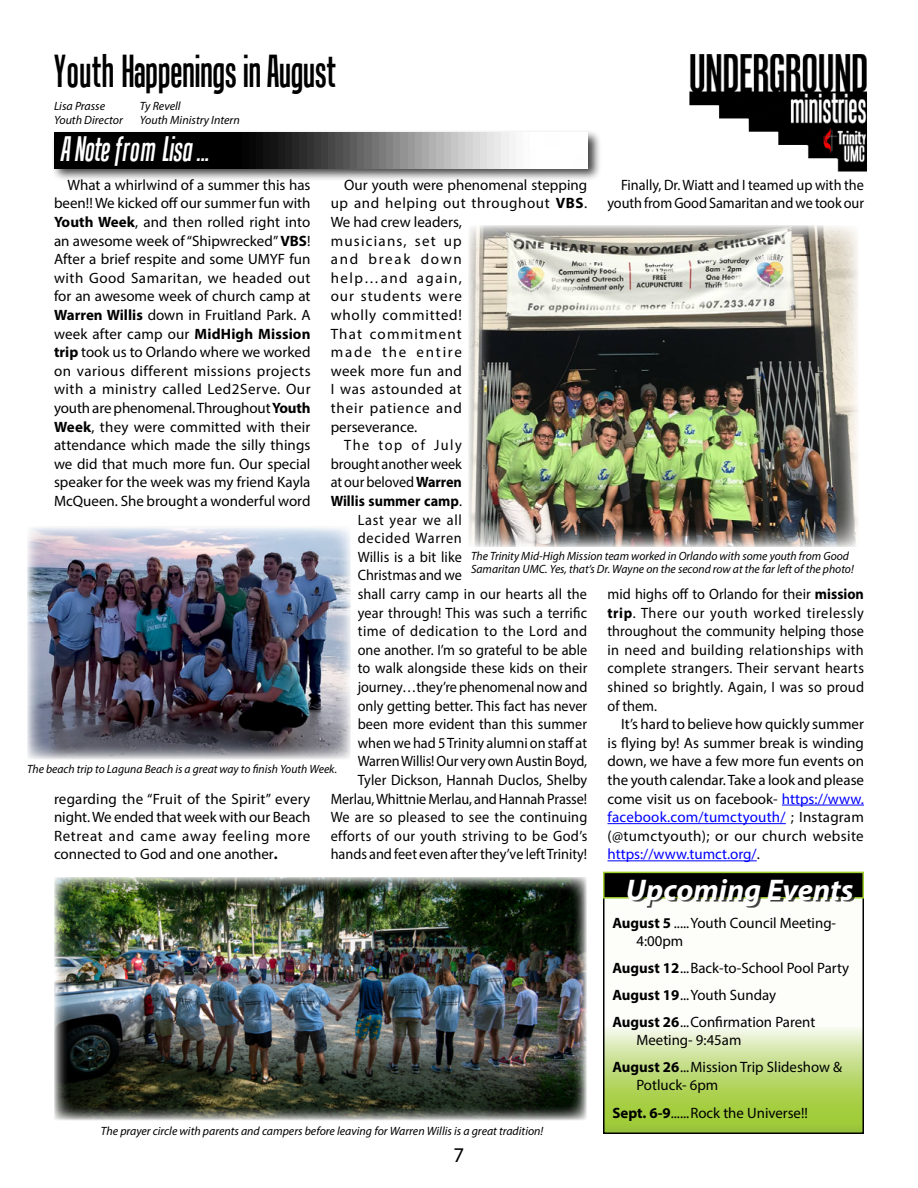
<style>
.page{position:relative;width:918px;height:1188px;background:#fff}
.page>*{position:absolute;margin:0;border:0;box-sizing:border-box;transform-origin:0 0}
.t1{font:45px "Tandelle";color:#000}
.t2{font:italic 34.5px "Tandelle";color:#fff}
.t3{font:italic 700 30px "Myriad Pro";color:#fff}
.t4{font:21px "Myriad Pro";color:#000}
.t5{font:15px/18.6px "Myriad Pro";color:#000}
.t6{font:15px/18.6px "Myriad Pro";color:#000;text-align:right;scale:.95 1}
.t7{font:15px "Myriad Pro";letter-spacing:.04em;color:#000}
.t8{font:15px "Myriad Pro";letter-spacing:.025em;color:#000;scale:.95 1}
.t9{font:15px "Myriad Pro";letter-spacing:.02em;color:#000;scale:.95 1}
.t10{font:15px "Myriad Pro";letter-spacing:.04em;color:#000;scale:.95 1}
.t11{font:15px "Myriad Pro";letter-spacing:.05em;color:#000;scale:.95 1}
.t12{font:700 15px "Myriad Pro";color:#000;scale:.95 1}
.t13{font:15px "Myriad Pro";letter-spacing:.05em;color:#000}
.t14{font:15px "Myriad Pro";letter-spacing:.055em;color:#000}
.t15{font:15px "Myriad Pro";letter-spacing:.08em;color:#000}
.t16{font:15px "Myriad Pro";letter-spacing:.06em;color:#000}
.t17{font:15px "Myriad Pro";letter-spacing:.1em;color:#000}
.t18{font:15px "Myriad Pro";letter-spacing:.075em;color:#000}
.t19{font:15px "Myriad Pro";letter-spacing:.025em;color:#000}
.t20{font:15px "Myriad Pro";letter-spacing:.12em;color:#000}
.t21{font:15px "Myriad Pro";letter-spacing:.115em;color:#000}
.t22{font:15px "Myriad Pro";letter-spacing:.11em;color:#000;scale:.95 1}
.t23{font:italic 12px/13.5px "Myriad Pro";color:#000}
.s1{font-weight:700}
.s2{font-weight:400}
.s3{color:#00f}
</style>
<div class="page">
<svg style="left:606px;top:1027px;width:255px;height:104px;background:#beda79"></svg>
<div style="left:603px;top:878px;width:261px;height:256px;border:2px solid #000"></div>
<div style="left:51px;top:130px;width:551px;height:51px;background:#000;opacity:.75"></div>
<img style="left:54px;top:132px;width:534px;height:36px">
<img style="left:689px;top:54px;width:178px;height:118px">
<hr style="left:782px;top:805px;width:82px;height:1px;background:#00f">
<hr style="left:608px;top:823px;width:178px;height:1px;background:#00f">
<hr style="left:608px;top:860px;width:149px;height:1px;background:#00f">
<div style="left:604px;top:872px;width:259px;height:26px;background:#000"></div>
<div style="left:603px;top:872px;width:261px;height:27px;border:2px solid #a1cf2f"></div>
<div style="left:631px;top:881px;width:225px;height:27px;background:#000;opacity:.75"></div>
<img style="left:54px;top:878px;width:532px;height:242px">
<img style="left:469px;top:225px;width:389px;height:322px">
<img style="left:27px;top:527px;width:324px;height:232px">
<h1 class="t1" style="left:54px;top:45px;width:283px">Youth Happenings in August</h1>
<p class="t23" style="left:54px;top:99px;width:70px">Lisa Prasse<br>Youth Director</p>
<p class="t23" style="left:140px;top:99px;width:101px">Ty Revell<br>Youth Ministry Intern</p>
<h2 class="t2" style="left:60px;top:129px;width:150px">A Note from Lisa ...</h2>
<p class="t5" style="left:54px;top:175px;width:258px;text-align:justify;text-indent:14px">What a whirlwind of a summer this has been!! We kicked off our summer fun with <span class="s1">Youth Week</span>, and then rolled right into an awesome week of “Shipwrecked” <span class="s1">VBS</span>!<br>After a brief respite and some UMYF fun with Good Samaritan, we headed out for an awesome week of church camp at <span class="s1">Warren Willis</span> down in Fruitland Park. A week after camp our <span class="s1">MidHigh Mission trip</span> took us to Orlando where we worked on various different missions projects with a ministry called Led2Serve. Our youth are phenomenal. Throughout <span class="s1">Youth Week</span>, they were committed with their attendance which made the silly things we did that much more fun. Our special speaker for the week was my friend Kayla McQueen. She brought a wonderful word</p>
<p class="t6" style="left:608px;top:175px;width:271px">Finally, Dr. Wiatt and I teamed up with the youth from Good Samaritan and we took our</p>
<p class="t5" style="left:344px;top:175px;width:244px">Our youth were phenomenal stepping</p>
<p class="t7" style="left:331px;top:194px;width:258px">up and helping out throughout <span class="s1">VBS</span>.</p>
<p class="t5" style="left:331px;top:212px;width:133px">We had crew leaders,</p>
<p class="t15" style="left:331px;top:231px;width:133px">musicians, set up</p>
<p class="t21" style="left:331px;top:250px;width:133px">and break down</p>
<p class="t17" style="left:331px;top:268px;width:133px">help…and again,</p>
<p class="t16" style="left:331px;top:287px;width:133px">our students were</p>
<p class="t13" style="left:331px;top:306px;width:133px">wholly committed!</p>
<p class="t18" style="left:331px;top:324px;width:133px">That commitment</p>
<p class="t20" style="left:331px;top:343px;width:133px">made the entire</p>
<p class="t19" style="left:331px;top:361px;width:133px">week more fun and</p>
<p class="t7" style="left:331px;top:380px;width:133px">I was astounded at</p>
<p class="t14" style="left:331px;top:399px;width:133px">their patience and</p>
<p class="t5" style="left:331px;top:417px;width:88px">perseverance.</p>
<p class="t22" style="left:344px;top:436px;width:125px">The top of July</p>
<p class="t6" style="left:331px;top:454px;width:140px">brought another week</p>
<p class="t6" style="left:331px;top:473px;width:140px">at our beloved <span class="s1">Warren</span></p>
<p class="t12" style="left:331px;top:491px;width:140px">Willis summer camp<span class="s2">.</span></p>
<p class="t11" style="left:358px;top:510px;width:111px">Last year we all</p>
<p class="t11" style="left:358px;top:529px;width:111px">decided Warren</p>
<p class="t6" style="left:358px;top:547px;width:111px">Willis is a bit like</p>
<p class="t6" style="left:358px;top:566px;width:111px">Christmas and we</p>
<p class="t6" style="left:358px;top:584px;width:243px">shall carry camp in our hearts all the</p>
<p class="t6" style="left:358px;top:603px;width:243px">year through! This was such a terrific</p>
<p class="t10" style="left:358px;top:622px;width:243px">time of dedication to the Lord and</p>
<p class="t6" style="left:358px;top:640px;width:243px">one another. I’m so grateful to be able</p>
<p class="t6" style="left:358px;top:659px;width:243px">to walk alongside these kids on their</p>
<p class="t6" style="left:358px;top:677px;width:243px">journey…they’re phenomenal now and</p>
<p class="t6" style="left:358px;top:696px;width:243px">only getting better. This fact has never</p>
<p class="t6" style="left:358px;top:715px;width:243px">been more evident than this summer</p>
<p class="t6" style="left:358px;top:733px;width:243px">when we had 5 Trinity alumni on staff at</p>
<p class="t6" style="left:358px;top:752px;width:243px">Warren Willis! Our very own Austin Boyd,</p>
<p class="t6" style="left:358px;top:770px;width:243px">Tyler Dickson, Hannah Duclos, Shelby</p>
<p class="t6" style="left:331px;top:789px;width:271px">Merlau, Whittnie Merlau, and Hannah Prasse!</p>
<p class="t9" style="left:331px;top:808px;width:272px">We are so pleased to see the continuing</p>
<p class="t8" style="left:331px;top:826px;width:272px">efforts of our youth striving to be God’s</p>
<p class="t6" style="left:331px;top:845px;width:271px">hands and feet even after they’ve left Trinity!</p>
<p class="t23" style="left:471px;top:549px;width:384px">The Trinity Mid-High Mission team worked in Orlando with some youth from Good<br>Samaritan UMC. Yes, that’s Dr. Wayne on the second row at the far left of the photo!</p>
<p class="t6" style="left:608px;top:584px;width:272px;text-align:justify">mid highs off to Orlando for their <span class="s1">mission trip</span>. There our youth worked tirelessly throughout the community helping those in need and building relationships with complete strangers. Their servant hearts shined so brightly. Again, I was so proud of them.</p>
<p class="t5" style="left:608px;top:715px;width:258px;text-align:justify;text-indent:14px">It’s hard to believe how quickly summer is flying by! As summer break is winding down, we have a few more fun events on the youth calendar. Take a look and please come visit us on facebook- <span class="s3">https://www. facebook.com/tumctyouth/</span> ; Instagram (@tumctyouth); or our church website <span class="s3">https://www.tumct.org/</span>.</p>
<h3 class="t3" style="left:626px;top:870px;width:229px">Upcoming Events</h3>
<p class="t23" style="left:27px;top:762px;width:312px">The beach trip to Laguna Beach is a great way to finish Youth Week.</p>
<p class="t5" style="left:54px;top:789px;width:258px;text-align:justify">regarding the “Fruit of the Spirit” every night. We ended that week with our Beach Retreat and came away feeling more connected to God and one another<span class="s1">.</span></p>
<p class="t23" style="left:101px;top:1124px;width:444px">The prayer circle with parents and campers before leaving for Warren Willis is a great tradition!</p>
<h3 class="t4" style="left:454px;top:1142px;width:12px">7</h3>
<p class="t5" style="left:636px;top:913px;width:201px;line-height:18px;text-indent:-24px"><span class="s1">August 5</span> .....Youth Council Meeting-<br>4:00pm</p>
<p class="t5" style="left:612px;top:954px;width:238px;line-height:27.2px"><span class="s1">August 12</span>...Back-to-School Pool Party<br><span class="s1">August 19</span>...Youth Sunday<br><span class="s1">August 26</span>...Confirmation Parent</p>
<p class="t5" style="left:612px;top:1026px;width:231px;line-height:27.2px;text-indent:24px">Meeting- 9:45am<br><span class="s1">August 26</span>...Mission Trip Slideshow &amp;</p>
<p class="t5" style="left:612px;top:1072px;width:197px;line-height:27.2px;text-indent:24px">Potluck- 6pm<br><span class="s1">Sept. 6-9</span>......Rock the Universe!!</p>
</div>
